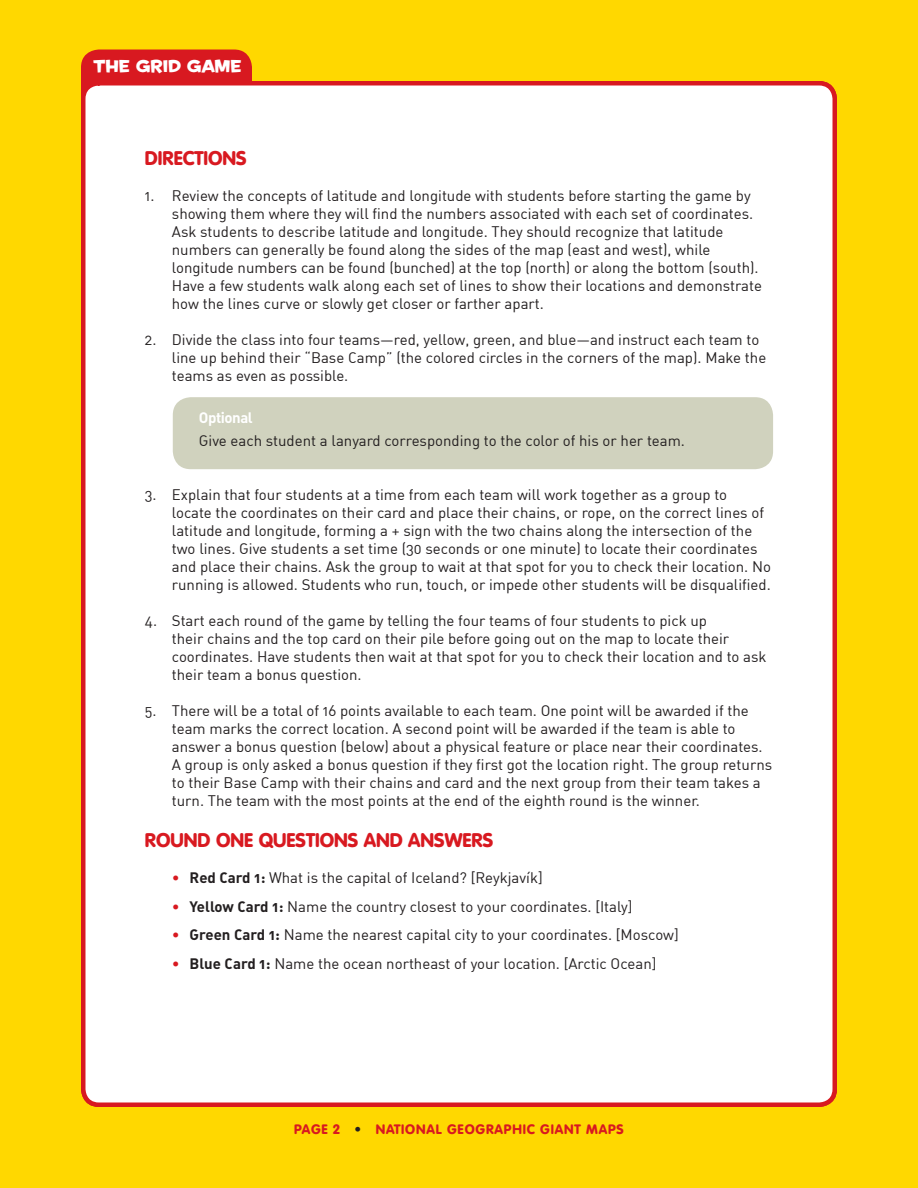
<style>
.page{position:relative;width:918px;height:1188px;background:#ffd800}
.page>*{position:absolute;margin:0;border:0;box-sizing:border-box;transform-origin:0 0}
.t1{font:900 19.5px "VAG Rounded Std";color:#d81920}
.t2{font:16.5px "Housearama Kingpin";color:#fff}
.t3{font:15px/18px "DIN Regular Alternate";color:#231f20}
.t4{font:15px "DIN Bold Alternate";letter-spacing:-.03em;color:#fff}
.t5{font:900 13.5px "VAG Rounded Std";letter-spacing:.06em;color:#d81920}
.s1{color:#d81920}
.s2{font-family:"DIN Bold Alternate"}
.s3{color:#231f20}
</style>
<div class="page">
<div style="left:81px;top:50px;width:171px;height:43px;background:#d81920"></div>
<div style="left:83px;top:83px;width:752px;height:1022px;background:#fff;border-radius:16px"></div>
<div style="left:81px;top:81px;width:756px;height:1026px;border:4px solid #d81920;border-radius:16px"></div>
<div style="left:173px;top:397px;width:600px;height:72px;background:#d0d2be;border-radius:18px"></div>
<p class="t2" style="left:93px;top:55px;width:150px">THE GRID GAME</p>
<h1 class="t1" style="left:145px;top:147px;width:12px">DIRECTIONS</h1>
<p class="t3" style="left:172px;top:187px;width:592px;text-indent:-27px">1. Review the concepts of latitude and longitude with students before starting the game by showing them where they will find the numbers associated with each set of coordinates.<br>Ask students to describe latitude and longitude. They should recognize that latitude numbers can generally be found along the sides of the map (east and west), while longitude numbers can be found (bunched) at the top (north) or along the bottom (south).<br>Have a few students walk along each set of lines to show their locations and demonstrate how the lines curve or slowly get closer or farther apart.</p>
<p class="t3" style="left:172px;top:331px;width:596px;text-indent:-27px">2. Divide the class into four teams—red, yellow, green, and blue—and instruct each team to line up behind their “Base Camp” (the colored circles in the corners of the map). Make the teams as even as possible.</p>
<p class="t4" style="left:199px;top:408px;width:55px">Optional</p>
<p class="t3" style="left:199px;top:431px;width:488px">Give each student a lanyard corresponding to the color of his or her team.</p>
<p class="t3" style="left:172px;top:485px;width:601px;text-indent:-27px">3. Explain that four students at a time from each team will work together as a group to<br>locate the coordinates on their card and place their chains, or rope, on the correct lines of latitude and longitude, forming a + sign with the two chains along the intersection of the two lines. Give students a set time (30 seconds or one minute) to locate their coordinates and place their chains. Ask the group to wait at that spot for you to check their location. No running is allowed. Students who run, touch, or impede other students will be disqualified.</p>
<p class="t3" style="left:172px;top:611px;width:596px;text-indent:-27px">4. Start each round of the game by telling the four teams of four students to pick up<br>their chains and the top card on their pile before going out on the map to locate their coordinates. Have students then wait at that spot for you to check their location and to ask their team a bonus question.</p>
<p class="t3" style="left:172px;top:701px;width:602px;text-indent:-27px">5. There will be a total of 16 points available to each team. One point will be awarded if the team marks the correct location. A second point will be awarded if the team is able to answer a bonus question (below) about a physical feature or place near their coordinates.<br>A group is only asked a bonus question if they first got the location right. The group returns to their Base Camp with their chains and card and the next group from their team takes a turn. The team with the most points at the end of the eighth round is the winner.</p>
<h1 class="t1" style="left:145px;top:829px;width:350px">ROUND ONE QUESTIONS AND ANSWERS</h1>
<p class="t3" style="left:172px;top:869px;width:372px"><span class="s1">•</span> <span class="s2">Red Card 1:</span> What is the capital of Iceland? [Reykjavík]</p>
<p class="t3" style="left:172px;top:897px;width:462px"><span class="s1">•</span> <span class="s2">Yellow Card 1:</span> Name the country closest to your coordinates. [Italy]</p>
<p class="t3" style="left:172px;top:926px;width:508px"><span class="s1">•</span> <span class="s2">Green Card 1:</span> Name the nearest capital city to your coordinates. [Moscow]</p>
<p class="t3" style="left:172px;top:954px;width:486px"><span class="s1">•</span> <span class="s2">Blue Card 1:</span> Name the ocean northeast of your location. [Arctic Ocean]</p>
<p class="t5" style="left:294px;top:1121px;width:331px">PAGE 2 <span class="s3">•</span> NATIONAL GEOGRAPHIC GIANT MAPS</p>
</div>
